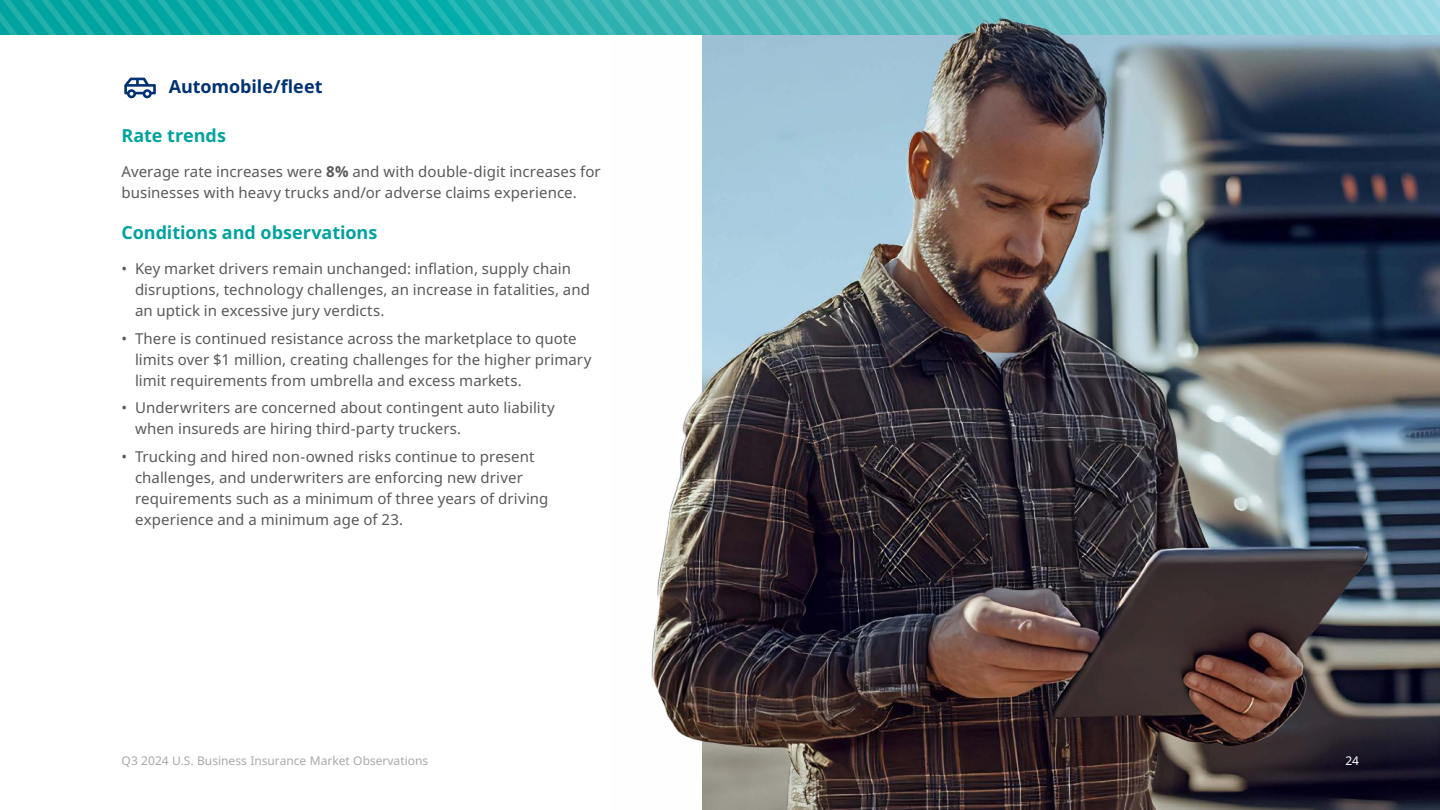
<style>
.page{position:relative;width:1440px;height:810px;background:#fff}
.page>*{position:absolute;margin:0;border:0;box-sizing:border-box;transform-origin:0 0}
.t1{font:700 18px "Noto Sans";letter-spacing:-.005em;color:#00a39d}
.t2{font:700 18px "Noto Sans";letter-spacing:-.005em;color:#003273}
.t3{font:15px/21px "Noto Sans";letter-spacing:.005em;color:#58595b}
.t4{font:12px "Noto Sans";color:#a7a9ac}
.t5{font:12px "Noto Sans";color:#fff}
.s1{font-weight:700}
</style>
<div class="page">
<img style="left:1388px;top:35px;width:52px;height:775px">
<svg style="left:0;top:0;width:1440px;height:35px;background:#1eb0ad"></svg>
<svg style="left:124px;top:78px;width:32px;height:20px"></svg>
<img style="left:612px;top:0;width:776px;height:810px">
<p class="t2" style="left:169px;top:74px;width:155px">Automobile/fleet</p>
<p class="t1" style="left:122px;top:123px;width:106px">Rate trends</p>
<p class="t3" style="left:122px;top:161px;width:481px">Average rate increases were <span class="s1">8%</span> and with double-digit increases for businesses with heavy trucks and/or adverse claims experience.</p>
<p class="t1" style="left:122px;top:220px;width:257px">Conditions and observations</p>
<p class="t3" style="left:135px;top:258px;width:456px;text-indent:-14px">• Key market drivers remain unchanged: inflation, supply chain disruptions, technology challenges, an increase in fatalities, and an uptick in excessive jury verdicts.</p>
<p class="t3" style="left:135px;top:328px;width:458px;text-indent:-14px">• There is continued resistance across the marketplace to quote limits over $1 million, creating challenges for the higher primary limit requirements from umbrella and excess markets.</p>
<p class="t3" style="left:135px;top:398px;width:421px;text-indent:-14px">• Underwriters are concerned about contingent auto liability when insureds are hiring third-party truckers.</p>
<p class="t3" style="left:135px;top:447px;width:415px;text-indent:-14px">• Trucking and hired non-owned risks continue to present challenges, and underwriters are enforcing new driver requirements such as a minimum of three years of driving experience and a minimum age of 23.</p>
<p class="t4" style="left:122px;top:752px;width:308px">Q3 2024 U.S. Business Insurance Market Observations</p>
<p class="t5" style="left:1345px;top:752px;width:15px">24</p>
</div>
